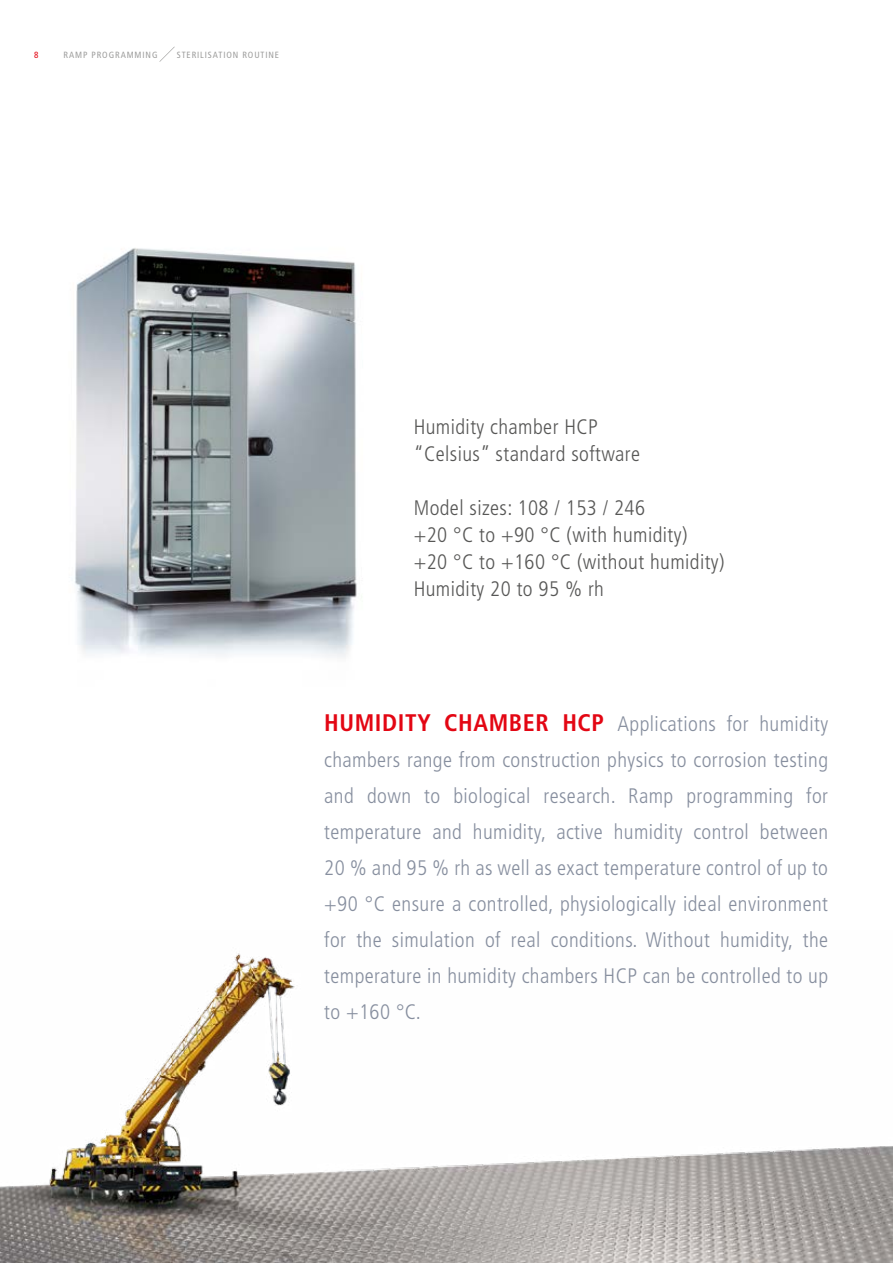
<style>
.page{position:relative;width:893px;height:1263px;background:#fff}
.page>*{position:absolute;margin:0;border:0;box-sizing:border-box;transform-origin:0 0}
.t1{font:300 condensed 21px/36px "Frutiger";letter-spacing:.02em;color:#878f9f;text-align:justify}
.t2{font:300 condensed 21px/27px "Frutiger";letter-spacing:.02em;color:#575756}
.t3{font:condensed 9px "Frutiger";letter-spacing:.1em;color:#9d9d9c}
.t4{font:condensed 9px "Frutiger";color:#e30613}
.s1{font-weight:700;font-size:24px;color:#e30613}
</style>
<div class="page">
<img style="left:0;top:953px;width:893px;height:310px">
<img style="left:75px;top:248px;width:282px;height:409px">
<svg style="left:159px;top:46px;width:16px;height:16px"></svg>
<p class="t4" style="left:34px;top:49px;width:6px">8</p>
<p class="t3" style="left:64px;top:49px;width:95px">RAMP PROGRAMMING</p>
<p class="t3" style="left:177px;top:49px;width:104px">STERILISATION ROUTINE</p>
<p class="t2" style="left:414px;top:414px;width:228px">Humidity chamber HCP “Celsius” standard software</p>
<p class="t2" style="left:414px;top:495px;width:312px">Model sizes: 108 / 153 / 246<br>+20 °C to +90 °C (with humidity) +20 °C to +160 °C (without humidity)<br>Humidity 20 to 95 % rh</p>
<p class="t1" style="left:324px;top:706px;width:505px"><span class="s1">HUMIDITY CHAMBER HCP</span> Applications for humidity chambers range from construction physics to corrosion testing and down to biological research. Ramp programming for temperature and humidity, active humidity control between 20 % and 95 % rh as well as exact temperature control of up to +90 °C ensure a controlled, physiologically ideal environment for the simulation of real conditions. Without humidity, the temperature in humidity chambers HCP can be controlled to up to +160 °C.</p>
</div>
